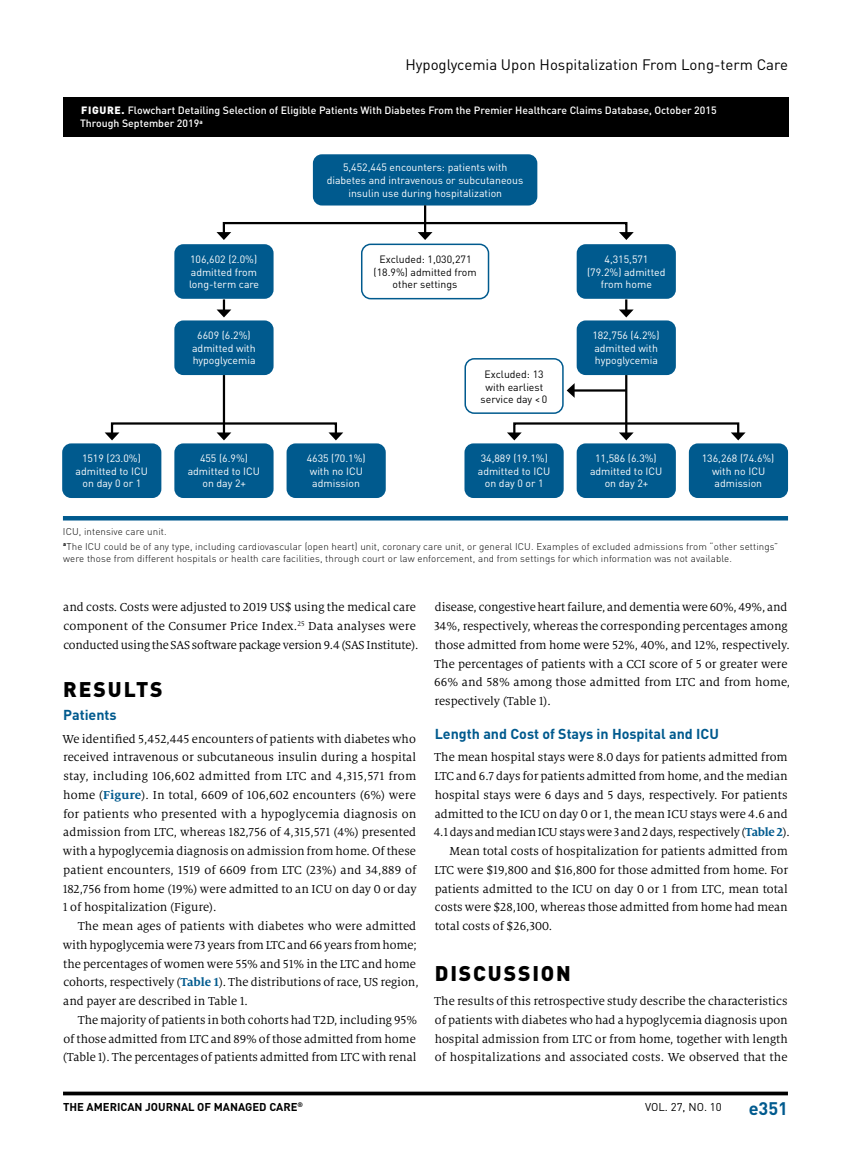
<style>
.page{position:relative;width:851px;height:1161px;background:#fff}
.page>*{position:absolute;margin:0;border:0;box-sizing:border-box;transform-origin:0 0}
.t1{font:900 21px "DINOT";letter-spacing:.09em;color:#000}
.t2{font:700 18px "DINOT";color:#005a8e}
.t3{font:15px "DINOT";color:#000}
.t4{font:700 14.25px "DINOT";color:#005a8e}
.t5{font:12.75px/18.8px "Milo Serif OT";color:#000}
.t6{font:12.75px "Milo Serif OT";letter-spacing:-.02em;color:#000}
.t7{font:700 11.25px "DINOT";color:#000}
.t8{font:11.25px "DINOT";color:#000}
.t9{font:10.5px/12.6px "DINOT";color:#fff;text-align:center}
.t10{font:500 10.5px/13.5px "DINOT";color:#fff}
.t11{font:10.5px/12.6px "DINOT";color:#000;text-align:center}
.t12{font:300 9.75px/15px "DINOT";letter-spacing:.01em;color:#000}
.t13{font:700 6.6px "DINOT";color:#000}
.s1{font-weight:900}
.s2{font-weight:700;color:#005a8e}
</style>
<div class="page">
<hr style="left:63px;top:1092px;width:725px;height:3px;background:#000">
<div style="left:63px;top:97px;width:725px;height:39px;background:#000"></div>
<div style="left:63px;top:516px;width:725px;height:5px;background:#005a8e"></div>
<div style="left:464px;top:443px;width:99px;height:55px;background:#005a8e;border-radius:9px"></div>
<div style="left:688px;top:443px;width:100px;height:55px;background:#005a8e;border-radius:9px"></div>
<div style="left:464px;top:358px;width:99px;height:56px;border:2px solid #005a8e;border-radius:9px"></div>
<div style="left:286px;top:443px;width:100px;height:55px;background:#005a8e;border-radius:9px"></div>
<div style="left:174px;top:443px;width:99px;height:55px;background:#005a8e;border-radius:9px"></div>
<div style="left:576px;top:443px;width:99px;height:55px;background:#005a8e;border-radius:9px"></div>
<div style="left:576px;top:320px;width:99px;height:55px;background:#005a8e;border-radius:9px"></div>
<div style="left:174px;top:320px;width:99px;height:55px;background:#005a8e;border-radius:9px"></div>
<div style="left:62px;top:443px;width:99px;height:55px;background:#005a8e;border-radius:9px"></div>
<div style="left:576px;top:244px;width:99px;height:55px;background:#005a8e;border-radius:9px"></div>
<div style="left:361px;top:244px;width:128px;height:55px;border:2px solid #005a8e;border-radius:9px"></div>
<div style="left:174px;top:244px;width:99px;height:55px;background:#005a8e;border-radius:9px"></div>
<div style="left:313px;top:154px;width:224px;height:52px;background:#005a8e;border-radius:9px"></div>
<hr style="left:573px;top:389px;width:53px;height:3px;background:#000">
<svg style="left:566px;top:383px;width:8px;height:15px"></svg>
<div style="left:513px;top:422px;width:226px;height:13px;border:2px solid #000"></div>
<svg style="left:730px;top:432px;width:15px;height:8px"></svg>
<svg style="left:507px;top:432px;width:14px;height:8px"></svg>
<hr style="left:625px;top:375px;width:2px;height:59px;background:#000">
<svg style="left:619px;top:432px;width:14px;height:8px"></svg>
<div style="left:111px;top:422px;width:226px;height:13px;border:2px solid #000"></div>
<svg style="left:328px;top:432px;width:15px;height:8px"></svg>
<svg style="left:105px;top:432px;width:14px;height:8px"></svg>
<hr style="left:223px;top:375px;width:2px;height:59px;background:#000">
<svg style="left:216px;top:432px;width:15px;height:8px"></svg>
<div style="left:223px;top:222px;width:404px;height:13px;border:2px solid #000"></div>
<svg style="left:619px;top:232px;width:14px;height:8px"></svg>
<svg style="left:216px;top:232px;width:15px;height:8px"></svg>
<hr style="left:424px;top:205px;width:2px;height:29px;background:#000">
<svg style="left:417px;top:232px;width:15px;height:8px"></svg>
<svg style="left:619px;top:299px;width:14px;height:18px"></svg>
<svg style="left:216px;top:299px;width:15px;height:18px"></svg>
<p class="t3" style="left:405px;top:55px;width:384px">Hypoglycemia Upon Hospitalization From Long-term Care</p>
<p class="t10" style="left:80px;top:103px;width:638px"><span class="s1">FIGURE.</span> Flowchart Detailing Selection of Eligible Patients With Diabetes From the Premier Healthcare Claims Database, October 2015<br>Through September 2019<sup>a</sup></p>
<p class="t9" style="left:75px;top:452px;width:74px">1519 (23.0%) admitted to ICU on day 0 or 1</p>
<p class="t9" style="left:189px;top:253px;width:72px;text-align:left">106,602 (2.0%) admitted from long-term care</p>
<p class="t9" style="left:192px;top:329px;width:65px">6609 (6.2%) admitted with hypoglycemia</p>
<p class="t9" style="left:326px;top:161px;width:198px">5,452,445 encounters: patients with diabetes and intravenous or subcutaneous insulin use during hospitalization</p>
<p class="t11" style="left:373px;top:253px;width:105px">Excluded: 1,030,271 (18.9%) admitted from other settings</p>
<p class="t11" style="left:480px;top:368px;width:68px">Excluded: 13 with earliest service day &lt;0</p>
<p class="t9" style="left:587px;top:253px;width:80px">4,315,571 (79.2%) admitted from home</p>
<p class="t9" style="left:592px;top:329px;width:69px;text-align:left">182,756 (4.2%) admitted with hypoglycemia</p>
<p class="t9" style="left:188px;top:452px;width:74px">455 (6.9%) admitted to ICU on day 2+</p>
<p class="t9" style="left:590px;top:452px;width:74px">11,586 (6.3%) admitted to ICU on day 2+</p>
<p class="t9" style="left:307px;top:452px;width:60px;text-align:left">4635 (70.1%) with no ICU admission</p>
<p class="t9" style="left:478px;top:452px;width:74px">34,889 (19.1%) admitted to ICU on day 0 or 1</p>
<p class="t9" style="left:701px;top:452px;width:74px">136,268 (74.6%) with no ICU admission</p>
<p class="t12" style="left:63px;top:524px;width:716px">ICU, intensive care unit.<br><sup>a</sup>The ICU could be of any type, including cardiovascular (open heart) unit, coronary care unit, or general ICU. Examples of excluded admissions from “other settings”</p>
<p class="t12" style="left:63px;top:551px;width:670px">were those from different hospitals or health care facilities, through court or law enforcement, and from settings for which information was not available.</p>
<p class="t5" style="left:63px;top:598px;width:357px">and costs. Costs were adjusted to 2019 US$ using the medical care component of the Consumer Price Index.<sup>25</sup> Data analyses were conducted using the SAS software package version 9.4 (SAS Institute).</p>
<h1 class="t1" style="left:63px;top:675px;width:101px">RESULTS</h1>
<p class="t4" style="left:63px;top:706px;width:55px">Patients</p>
<p class="t5" style="left:62px;top:729px;width:355px;text-align:justify">We identified 5,452,445 encounters of patients with diabetes who received intravenous or subcutaneous insulin during a hospital stay, including 106,602 admitted from LTC and 4,315,571 from home (<span class="s2">Figure</span>). In total, 6609 of 106,602 encounters (6%) were for patients who presented with a hypoglycemia diagnosis on admission from LTC, whereas 182,756 of 4,315,571 (4%) presented with a hypoglycemia diagnosis on admission from home. Of these patient encounters, 1519 of 6609 from LTC (23%) and 34,889 of 182,756 from home (19%) were admitted to an ICU on day 0 or day 1 of hospitalization (Figure).</p>
<p class="t5" style="left:63px;top:917px;width:357px;text-indent:15px">The mean ages of patients with diabetes who were admitted with hypoglycemia were 73 years from LTC and 66 years from home; the percentages of women were 55% and 51% in the LTC and home cohorts, respectively (<span class="s2">Table 1</span>). The distributions of race, US region, and payer are described in Table 1.</p>
<p class="t5" style="left:63px;top:1011px;width:355px;text-align:justify;text-indent:15px">The majority of patients in both cohorts had T2D, including 95% of those admitted from LTC and 89% of those admitted from home (Table 1). The percentages of patients admitted from LTC with renal</p>
<p class="t5" style="left:434px;top:598px;width:357px">disease, congestive heart failure, and dementia were 60%, 49%, and 34%, respectively, whereas the corresponding percentages among those admitted from home were 52%, 40%, and 12%, respectively.<br>The percentages of patients with a CCI score of 5 or greater were 66% and 58% among those admitted from LTC and from home, respectively (Table 1).</p>
<p class="t4" style="left:434px;top:724px;width:285px">Length and Cost of Stays in Hospital and ICU</p>
<p class="t5" style="left:434px;top:748px;width:355px">The mean hospital stays were 8.0 days for patients admitted from</p>
<p class="t5" style="left:434px;top:767px;width:355px">LTC and 6.7 days for patients admitted from home, and the median</p>
<p class="t5" style="left:434px;top:786px;width:354px">hospital stays were 6 days and 5 days, respectively. For patients</p>
<p class="t5" style="left:434px;top:804px;width:354px">admitted to the ICU on day 0 or 1, the mean ICU stays were 4.6 and</p>
<p class="t6" style="left:434px;top:826px;width:357px">4.1 days and median ICU stays were 3 and 2 days, respectively (<span class="s2">Table 2</span>).</p>
<p class="t5" style="left:449px;top:842px;width:340px">Mean total costs of hospitalization for patients admitted from</p>
<p class="t5" style="left:434px;top:861px;width:355px">LTC were $19,800 and $16,800 for those admitted from home. For</p>
<p class="t5" style="left:434px;top:879px;width:354px">patients admitted to the ICU on day 0 or 1 from LTC, mean total</p>
<p class="t5" style="left:435px;top:898px;width:354px">costs were $28,100, whereas those admitted from home had mean</p>
<p class="t5" style="left:435px;top:917px;width:119px">total costs of $26,300.</p>
<h1 class="t1" style="left:435px;top:959px;width:138px">DISCUSSION</h1>
<p class="t5" style="left:434px;top:992px;width:355px;text-align:justify">The results of this retrospective study describe the characteristics of patients with diabetes who had a hypoglycemia diagnosis upon hospital admission from LTC or from home, together with length of hospitalizations and associated costs. We observed that the</p>
<p class="t7" style="left:63px;top:1099px;width:236px">THE AMERICAN JOURNAL OF MANAGED CARE</p>
<h2 class="t2" style="left:748px;top:1096px;width:41px">e351</h2>
<p class="t13" style="left:297px;top:1100px;width:7px">®</p>
<p class="t8" style="left:645px;top:1100px;width:78px">VOL. 27, NO. 10</p>
</div>
